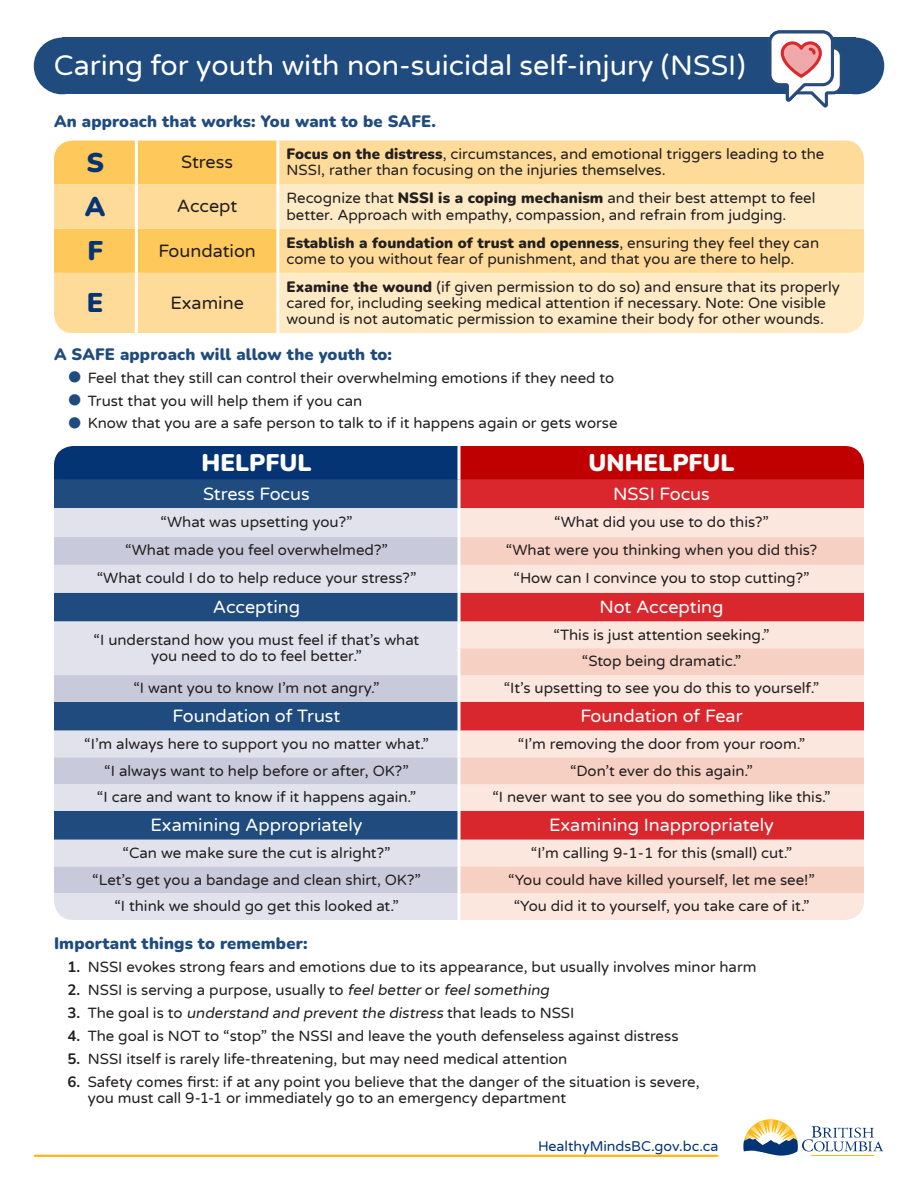
<style>
.page{position:relative;width:918px;height:1188px;background:#fff}
.page>*{position:absolute;margin:0;border:0;box-sizing:border-box;transform-origin:0 0}
.t1{font:28.5px "Varela Round";color:#fff}
.t2{font:900 27px "Nunito";color:#053474}
.t3{font:900 24px "Nunito";color:#fff}
.t4{font:18px "Varela Round";color:#fff}
.t5{font:18px "Varela Round";color:#231f20}
.t6{font:900 16.5px "Nunito";letter-spacing:.01em;color:#1f4b7e}
.t7{font:15px/16.2px "Varela Round";color:#231f20}
.t8{font:900 15px "Nunito";letter-spacing:.01em;color:#231f20}
.t9{font:14.25px "Varela Round";color:#053474}
.s1{font-family:"Nunito";font-weight:900}
.s2{font-family:"Varela Round";font-weight:400}
.s3{color:#1f4b7e}
.s4{font-family:"Nunito";font-weight:700}
.s5{font-style:italic}
</style>
<div class="page">
<div style="left:62px;top:38px;width:794px;height:56px;background:#1f4b7e"></div>
<div style="left:34px;top:38px;width:56px;height:56px;background:#1f4b7e;border-radius:50%"></div>
<div style="left:828px;top:38px;width:56px;height:56px;background:#1f4b7e;border-radius:50%"></div>
<svg style="left:54px;top:140px;width:810px;height:193px;background:#fed689"></svg>
<svg style="left:279px;top:185px;width:585px;height:148px;background:#fee5b7"></svg>
<hr style="left:135px;top:140px;width:3px;height:45px;background:#fff">
<hr style="left:276px;top:140px;width:3px;height:45px;background:#fff">
<hr style="left:135px;top:185px;width:3px;height:44px;background:#fff">
<hr style="left:276px;top:185px;width:3px;height:44px;background:#fff">
<hr style="left:135px;top:229px;width:3px;height:44px;background:#fff">
<hr style="left:276px;top:229px;width:3px;height:44px;background:#fff">
<hr style="left:135px;top:273px;width:3px;height:60px;background:#fff">
<hr style="left:276px;top:273px;width:3px;height:60px;background:#fff">
<div style="left:54px;top:446px;width:405px;height:33px;background:#053474"></div>
<div style="left:459px;top:446px;width:405px;height:33px;background:#c00000"></div>
<div style="left:54px;top:479px;width:404px;height:29px;background:#1f4b7e"></div>
<div style="left:461px;top:479px;width:403px;height:29px;background:#da272d"></div>
<div style="left:54px;top:508px;width:404px;height:412px;background:#e1e2ec"></div>
<div style="left:461px;top:508px;width:403px;height:412px;background:#fbe7de"></div>
<svg style="left:54px;top:537px;width:404px;height:356px;background:#abb6cc"></svg>
<svg style="left:461px;top:537px;width:403px;height:356px;background:#f1b2ab"></svg>
<hr style="left:458px;top:446px;width:3px;height:33px;background:#fff">
<svg style="left:743px;top:1119px;width:140px;height:37px"></svg>
<svg style="left:768px;top:30px;width:75px;height:78px"></svg>
<hr style="left:35px;top:1155px;width:682px;height:2px;background:#fcb814">
<h1 class="t1" style="left:54px;top:46px;width:693px">Caring for youth with non-suicidal self-injury (NSSI)</h1>
<p class="t6" style="left:54px;top:110px;width:384px">An approach that works: You want to be SAFE.</p>
<h2 class="t2" style="left:86px;top:143px;width:19px">S</h2>
<p class="t5" style="left:181px;top:150px;width:53px">Stress</p>
<p class="t7" style="left:287px;top:146px;width:539px"><span class="s1">Focus on the distress</span>, circumstances, and emotional triggers leading to the<br>NSSI, rather than focusing on the injuries themselves.</p>
<h2 class="t2" style="left:85px;top:188px;width:22px">A</h2>
<p class="t5" style="left:177px;top:194px;width:62px">Accept</p>
<p class="t7" style="left:287px;top:190px;width:530px">Recognize that <span class="s1">NSSI is a coping mechanism</span> and their best attempt to feel better. Approach with empathy, compassion, and refrain from judging.</p>
<h2 class="t2" style="left:87px;top:232px;width:17px">F</h2>
<p class="t5" style="left:158px;top:238px;width:99px">Foundation</p>
<p class="t8" style="left:287px;top:232px;width:534px">Establish a foundation of trust and openness<span class="s2">, ensuring they feel they can</span></p>
<p class="t7" style="left:287px;top:250px;width:510px">come to you without fear of punishment, and that you are there to help.</p>
<h2 class="t2" style="left:87px;top:284px;width:18px">E</h2>
<p class="t5" style="left:170px;top:290px;width:75px">Examine</p>
<p class="t7" style="left:287px;top:278px;width:555px"><span class="s1">Examine the wound</span> (if given permission to do so) and ensure that its properly cared for, including seeking medical attention if necessary. Note: One visible wound is not automatic permission to examine their body for other wounds.</p>
<p class="t6" style="left:54px;top:342px;width:340px">A SAFE approach will allow the youth to:</p>
<p class="t7" style="left:68px;top:369px;width:548px"><span class="s3">●</span> Feel that they still can control their overwhelming emotions if they need to</p>
<p class="t7" style="left:68px;top:392px;width:296px"><span class="s3">●</span> Trust that you will help them if you can</p>
<p class="t7" style="left:68px;top:415px;width:552px"><span class="s3">●</span> Know that you are a safe person to talk to if it happens again or gets worse</p>
<h3 class="t3" style="left:202px;top:446px;width:111px">HELPFUL</h3>
<h3 class="t3" style="left:589px;top:446px;width:147px">UNHELPFUL</h3>
<p class="t4" style="left:203px;top:481px;width:108px">Stress Focus</p>
<p class="t4" style="left:613px;top:481px;width:98px">NSSI Focus</p>
<p class="t7" style="left:161px;top:513px;width:193px">“What was upsetting you?”</p>
<p class="t7" style="left:554px;top:513px;width:216px">“What did you use to do this?”</p>
<p class="t7" style="left:125px;top:542px;width:264px">“What made you feel overwhelmed?”</p>
<p class="t7" style="left:506px;top:542px;width:313px">“What were you thinking when you did this?</p>
<p class="t7" style="left:97px;top:569px;width:321px">“What could I do to help reduce your stress?”</p>
<p class="t7" style="left:514px;top:569px;width:297px">“How can I convince you to stop cutting?”</p>
<p class="t4" style="left:213px;top:594px;width:89px">Accepting</p>
<p class="t4" style="left:599px;top:594px;width:126px">Not Accepting</p>
<p class="t7" style="left:94px;top:631px;width:327px;text-align:center">“I understand how you must feel if that’s what you need to do to feel better.”</p>
<p class="t7" style="left:554px;top:621px;width:217px;line-height:26.7px;text-align:center">“This is just attention seeking.” “Stop being dramatic.”</p>
<p class="t7" style="left:133px;top:680px;width:248px">“I want you to know I’m not angry.”</p>
<p class="t7" style="left:504px;top:680px;width:317px">“It’s upsetting to see you do this to yourself.”</p>
<p class="t4" style="left:173px;top:704px;width:169px">Foundation of Trust</p>
<p class="t4" style="left:580px;top:704px;width:164px">Foundation of Fear</p>
<p class="t7" style="left:84px;top:735px;width:346px">“I’m always here to support you no matter what.”</p>
<p class="t7" style="left:518px;top:735px;width:289px">“I’m removing the door from your room.”</p>
<p class="t7" style="left:104px;top:762px;width:306px">“I always want to help before or after, OK?”</p>
<p class="t7" style="left:570px;top:762px;width:184px">“Don’t ever do this again.”</p>
<p class="t7" style="left:97px;top:789px;width:321px">“I care and want to know if it happens again.”</p>
<p class="t7" style="left:492px;top:789px;width:340px">“I never want to see you do something like this.”</p>
<p class="t4" style="left:150px;top:813px;width:214px">Examining Appropriately</p>
<p class="t4" style="left:549px;top:813px;width:226px">Examining Inappropriately</p>
<p class="t7" style="left:123px;top:844px;width:269px">“Can we make sure the cut is alright?”</p>
<p class="t7" style="left:531px;top:844px;width:263px">“I’m calling 9-1-1 for this (small) cut.”</p>
<p class="t7" style="left:92px;top:871px;width:330px">“Let’s get you a bandage and clean shirt, OK?”</p>
<p class="t7" style="left:508px;top:871px;width:308px">“You could have killed yourself, let me see!”</p>
<p class="t7" style="left:114px;top:898px;width:286px">“I think we should go get this looked at.”</p>
<p class="t7" style="left:514px;top:898px;width:297px">“You did it to yourself, you take care of it.”</p>
<p class="t6" style="left:54px;top:932px;width:255px">Important things to remember:</p>
<p class="t7" style="left:68px;top:959px;width:691px"><span class="s4">1.</span> NSSI evokes strong fears and emotions due to its appearance, but usually involves minor harm</p>
<p class="t7" style="left:68px;top:978px;width:509px;line-height:23px"><span class="s4">2.</span> NSSI is serving a purpose, usually to <span class="s5">feelbetter</span>or <span class="s5">feelsomething<br></span><span class="s4">3 .</span> T h e g o a l i s to <span class="s5">understand and preventthe distress</span> t h at l e a d s to N S S I</p>
<p class="t7" style="left:67px;top:1027px;width:613px"><span class="s4">4.</span> The goal is NOT to “stop” the NSSI and leave the youth defenseless against distress</p>
<p class="t7" style="left:67px;top:1050px;width:501px"><span class="s4">5.</span> NSSI itself is rarely life-threatening, but may need medical attention</p>
<p class="t7" style="left:88px;top:1073px;width:613px;text-indent:-20px"><span class="s4">6.</span> Safety comes first: if at any point you believe that the danger of the situation is severe, you must call 9-1-1 or immediately go to an emergency department</p>
<p class="t9" style="left:538px;top:1137px;width:182px">HealthyMindsBC.gov.bc.ca</p>
</div>
